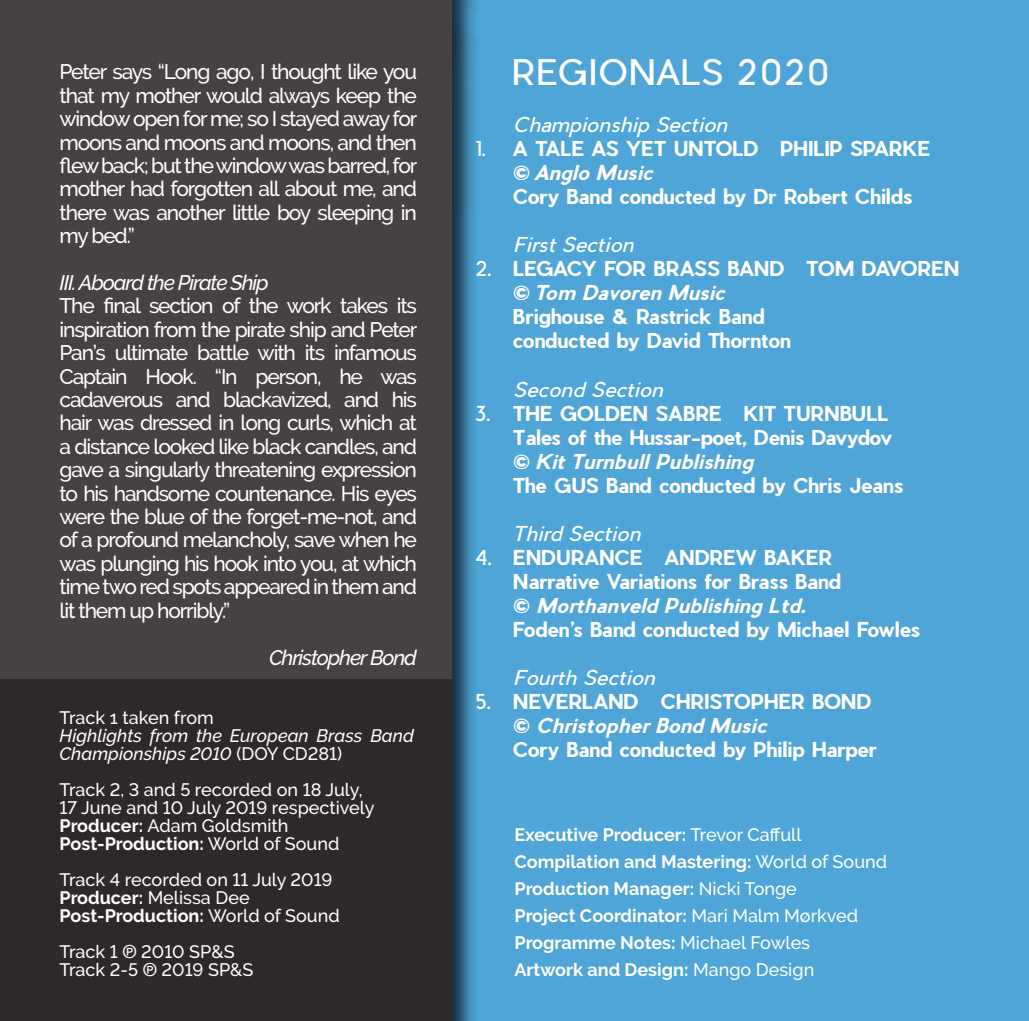
<style>
.page{position:relative;width:1029px;height:1021px;background:#fff}
.page>*{position:absolute;margin:0;border:0;box-sizing:border-box;transform-origin:0 0}
.t1{font:34.5px "Pier Sans";color:#fff}
.t2{font:500 21px/23.4px "Raleway";letter-spacing:-.055em;color:#fff;text-align:justify}
.t3{font:italic 500 21px "Raleway";letter-spacing:-.055em;color:#fff}
.t4{font:700 20.1px/24px "Pier Sans";color:#fff}
.t5{font:italic 20.1px "Pier Sans";color:#fff}
.t6{font:20.1px "Pier Sans";color:#fff}
.t7{font:500 18px/18px "Raleway";color:#fff}
.t8{font:700 18px/27.3px "Raleway";color:#fff}
.t9{font:italic 500 18px/18px "Raleway";color:#fff}
.s1{font-style:normal}
.s2{font-weight:700}
.s3{font-family:"Helvetica Neue"}
.s4{font-family:"Raleway";font-weight:800;font-style:italic}
.s5{font-style:italic}
.s6{font-weight:500}
</style>
<div class="page">
<div style="left:414px;top:0;width:615px;height:1020px;background:#4fa5d7"></div>
<div style="left:0;top:0;width:479px;height:1020px;background:#000;opacity:.75"></div>
<div style="left:0;top:0;width:451px;height:1020px;background:#474241"></div>
<div style="left:0;top:679px;width:451px;height:341px;background:#2d2928"></div>
<p class="t2" style="left:60px;top:60px;width:359px">Peter says “Long ago, I thought like you that my mother would always keep the window open for me; so I stayed away for moons and moons and moons, and then flew back; but the window was barred, for mother had forgotten all about me, and there was another little boy sleeping in my bed.”</p>
<p class="t3" style="left:60px;top:270px;width:211px">III. Aboard the Pirate Ship</p>
<p class="t2" style="left:60px;top:294px;width:359px">The final section of the work takes its inspiration from the pirate ship and Peter Pan’s ultimate battle with its infamous Captain Hook. “In person, he was cadaverous and blackavized, and his hair was dressed in long curls, which at a distance looked like black candles, and gave a singularly threatening expression to his handsome countenance. His eyes were the blue of the forget-me-not, and of a profound melancholy, save when he was plunging his hook into you, at which time two red spots appeared in them and lit them up horribly.”</p>
<p class="t3" style="left:269px;top:645px;width:149px">Christopher Bond</p>
<p class="t7" style="left:60px;top:709px;width:156px">Track 1 taken from</p>
<p class="t9" style="left:60px;top:727px;width:356px">Highlights from the European Brass Band<br>Championships 2010 <span class="s1">(DOY CD281)</span></p>
<p class="t7" style="left:60px;top:781px;width:317px">Track 2, 3 and 5 recorded on 18 July,<br>17 June and 10 July 2019 respectively<br><span class="s2">Producer:</span> Adam Goldsmith<br><span class="s2">Post-Production:</span> World of Sound</p>
<p class="t7" style="left:60px;top:871px;width:282px">Track 4 recorded on 11 July 2019<br><span class="s2">Producer:</span> Melissa Dee<br><span class="s2">Post-Production:</span> World of Sound</p>
<p class="t7" style="left:60px;top:943px;width:195px">Track 1 <span class="s3">℗</span> 2010 SP&amp;S<br>Track 2-5 <span class="s3">℗</span>℗ 2019 SP&amp;S</p>
<p class="t6" style="left:474px;top:136px;width:14px">1.</p>
<p class="t6" style="left:474px;top:256px;width:20px">2.</p>
<p class="t6" style="left:474px;top:400px;width:19px">3.</p>
<p class="t6" style="left:474px;top:544px;width:20px">4.</p>
<p class="t6" style="left:474px;top:688px;width:19px">5.</p>
<h1 class="t1" style="left:511px;top:50px;width:319px">REGIONALS 2020</h1>
<p class="t5" style="left:513px;top:112px;width:216px">Championship Section</p>
<p class="t4" style="left:513px;top:137px;width:419px">A TALE AS YET UNTOLD PHILIP SPARKE <span class="s4">©</span> <span class="s5">Anglo Music<br></span>Cory Band conducted by Dr Robert Childs</p>
<p class="t5" style="left:513px;top:232px;width:122px">First Section</p>
<p class="t4" style="left:513px;top:257px;width:448px">LEGACY FOR BRASS BAND TOM DAVOREN <span class="s4">©</span> <span class="s5">Tom Davoren Music<br></span>Brighouse &amp; Rastrick Band<br>conducted by David Thornton</p>
<p class="t5" style="left:513px;top:376px;width:152px">Second Section</p>
<p class="t4" style="left:513px;top:401px;width:392px">THE GOLDEN SABRE KIT TURNBULL Tales of the Hussar-poet, Denis Davydov <span class="s4">©</span> <span class="s5">Kit Turnbull Publishing<br></span>The GUS Band conducted by Chris Jeans</p>
<p class="t5" style="left:513px;top:520px;width:129px">Third Section</p>
<p class="t4" style="left:513px;top:545px;width:409px">ENDURANCE ANDREW BAKER Narrative Variations for Brass Band<br><span class="s4">©</span> <span class="s5">Morthanveld Publishing Ltd.<br></span>Foden’s Band conducted by Michael Fowles</p>
<p class="t5" style="left:513px;top:664px;width:144px">Fourth Section</p>
<p class="t4" style="left:513px;top:689px;width:366px">NEVERLAND CHRISTOPHER BOND <span class="s4">©</span> <span class="s5">Christopher Bond Music<br></span>Cory Band conducted by Philip Harper</p>
<p class="t8" style="left:514px;top:820px;width:374px">Executive Producer: <span class="s6">Trevor Caffull </span>Compilation and Mastering: <span class="s6">World of Sound </span>Production Manager: <span class="s6">Nicki Tonge<br></span>Project Coordinator: <span class="s6">Mari Malm Mørkved </span>Programme Notes: <span class="s6">Michael Fowles<br></span>Artwork and Design: <span class="s6">Mango Design</span></p>
</div>
